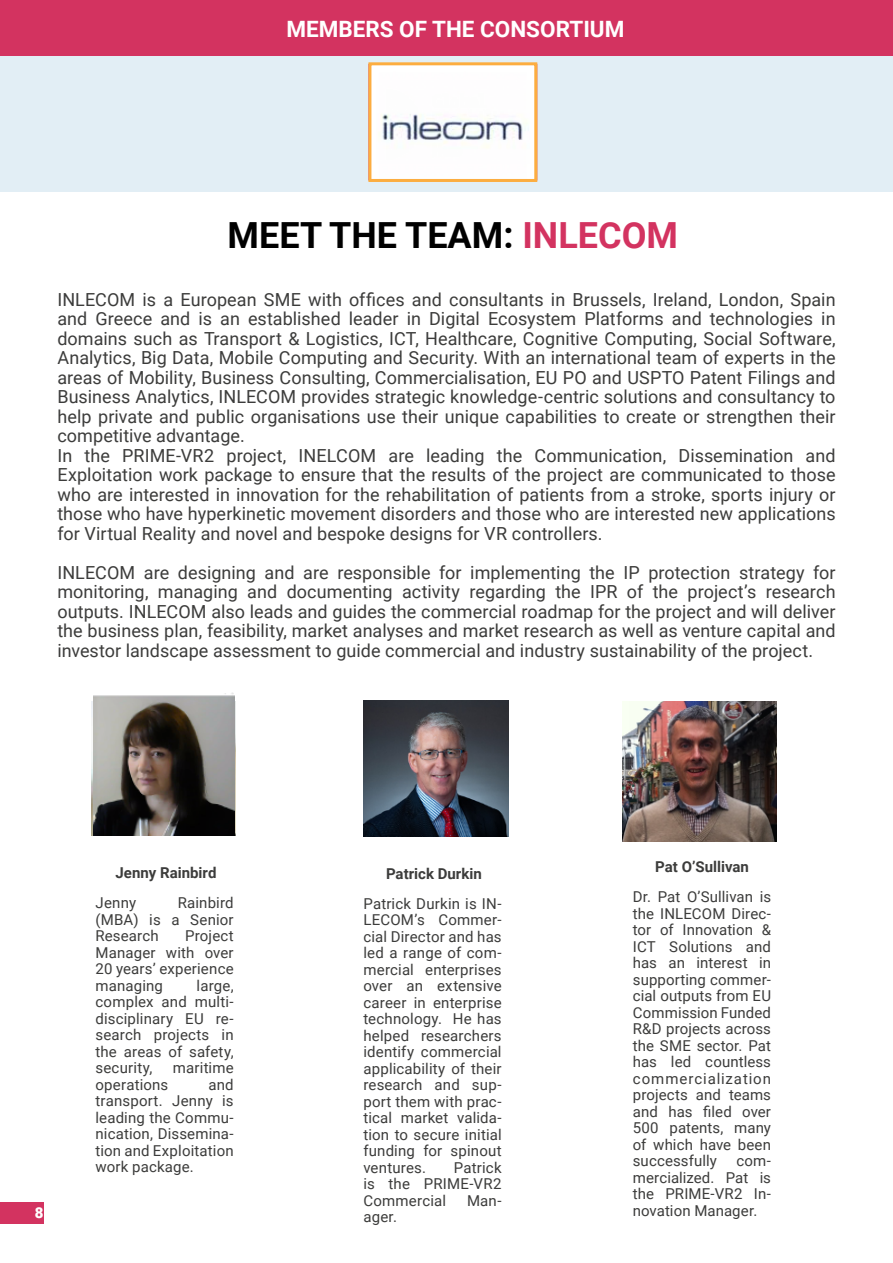
<style>
.page{position:relative;width:893px;height:1263px;background:#fff}
.page>*{position:absolute;margin:0;border:0;box-sizing:border-box;transform-origin:0 0}
.t1{font:700 36px "Roboto";color:#000}
.t2{font:700 22.5px "Roboto";color:#fff}
.t3{font:18px/19.5px "Roboto";letter-spacing:.005em;color:#3c3c3b}
.t4{font:15px/16.5px "Roboto";letter-spacing:.01em;color:#3c3c3b;text-align:justify}
.t5{font:700 15px "Roboto";color:#3c3c3b}
.t6{font:900 15px "Roboto";color:#fff}
.s1{color:#d33360}
</style>
<div class="page">
<div style="left:0;top:1202px;width:43px;height:21px;background:#d33360"></div>
<div style="left:0;top:0;width:893px;height:191px;background:#e2eef5"></div>
<div style="left:0;top:0;width:893px;height:55px;background:#d33360"></div>
<div style="left:372px;top:66px;width:161px;height:112px;background:#fffefe"></div>
<div style="left:368px;top:62px;width:169px;height:120px;border:3px solid #fcad40"></div>
<img style="left:377px;top:81px;width:152px;height:82px">
<img style="left:93px;top:693px;width:142px;height:142px">
<img style="left:363px;top:701px;width:145px;height:135px">
<img style="left:622px;top:702px;width:155px;height:139px">
<p class="t2" style="left:286px;top:13px;width:340px">MEMBERS OF THE CONSORTIUM</p>
<h1 class="t1" style="left:228px;top:210px;width:452px">MEET THE TEAM: <span class="s1">INLECOM</span></h1>
<p class="t3" style="left:57px;top:289px;width:780px">INLECOM is a European SME with offices and consultants in Brussels, Ireland, London, Spain and Greece and is an established leader in Digital Ecosystem Platforms and technologies in domains such as Transport &amp; Logistics, ICT, Healthcare, Cognitive Computing, Social Software, Analytics, Big Data, Mobile Computing and Security. With an international team of experts in the areas of Mobility, Business Consulting, Commercialisation, EU PO and USPTO Patent Filings and Business Analytics, INLECOM provides strategic knowledge-centric solutions and consultancy to help private and public organisations use their unique capabilities to create or strengthen their competitive advantage.<br>In the PRIME-VR2 project, INELCOM are leading the Communication, Dissemination and Exploitation work package to ensure that the results of the project are communicated to those who are interested in innovation for the rehabilitation of patients from a stroke, sports injury or those who have hyperkinetic movement disorders and those who are interested new applications for Virtual Reality and novel and bespoke designs for VR controllers.</p>
<p class="t3" style="left:57px;top:562px;width:780px;text-align:justify">INLECOM are designing and are responsible for implementing the IP protection strategy for monitoring, managing and documenting activity regarding the IPR of the project’s research outputs. INLECOM also leads and guides the commercial roadmap for the project and will deliver the business plan, feasibility, market analyses and market research as well as venture capital and investor landscape assessment to guide commercial and industry sustainability of the project.</p>
<p class="t6" style="left:35px;top:1202px;width:10px">8</p>
<p class="t5" style="left:116px;top:862px;width:102px">Jenny Rainbird</p>
<p class="t4" style="left:96px;top:894px;width:42px">Jenny</p>
<p class="t4" style="left:96px;top:894px;width:140px;text-indent:82px">Rainbird (MBA) is a Senior Research</p>
<p class="t4" style="left:96px;top:927px;width:140px;text-indent:90px">Project Manager with over 20 years’ experience managing</p>
<p class="t4" style="left:96px;top:977px;width:140px;text-indent:101px">large, complex and multi&shy;disciplinary EU re&shy;search projects in the areas of safety, security,</p>
<p class="t4" style="left:173px;top:1059px;width:62px">maritime</p>
<p class="t4" style="left:96px;top:1076px;width:140px;text-indent:113px">and transport. Jenny is leading the Commu&shy;nication, Dissemina&shy;tion and Exploitation work package.</p>
<p class="t4" style="left:96px;top:1076px;width:74px">operations</p>
<p class="t5" style="left:386px;top:863px;width:97px">Patrick Durkin</p>
<p class="t4" style="left:363px;top:894px;width:140px">Patrick Durkin is IN-LECOM’s Commer&shy;cial Director and has led a range of com&shy;mercial enterprises over an extensive career in enterprise technology. He has helped researchers identify commercial applicability of their research and sup&shy;port them with prac&shy;tical market valida&shy;tion to secure initial funding for spinout ventures.</p>
<p class="t4" style="left:363px;top:1158px;width:140px;text-indent:90px">Patrick is the PRIME-VR2<br>Commercial</p>
<p class="t4" style="left:467px;top:1191px;width:36px">Man-</p>
<p class="t4" style="left:363px;top:1208px;width:35px">ager.</p>
<p class="t5" style="left:655px;top:856px;width:95px">Pat O’Sullivan</p>
<p class="t4" style="left:633px;top:888px;width:140px">Dr. Pat O’Sullivan is the INLECOM Direc&shy;tor of Innovation &amp; ICT Solutions and has an interest in supporting commer&shy;cial outputs from EU Commission Funded R&amp;D projects across the SME sector. Pat has led countless commercialization projects and teams and has filed over 500 patents, many of which have been successfully</p>
<p class="t4" style="left:633px;top:1152px;width:140px;text-indent:104px">com&shy;mercialized. Pat is the PRIME-VR2 In&shy;novation Manager.</p>
</div>
